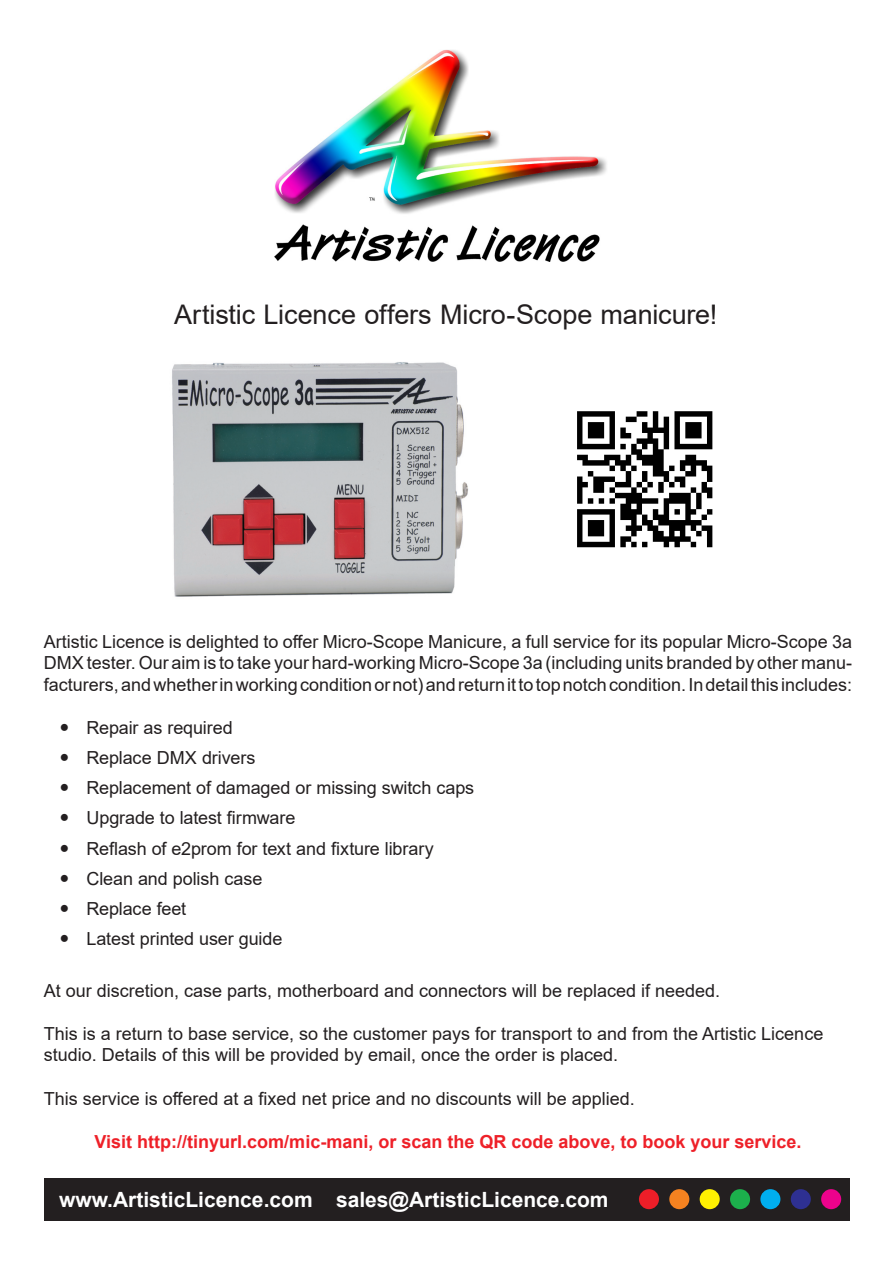
<style>
.page{position:relative;width:893px;height:1263px;background:#fff}
.page>*{position:absolute;margin:0;border:0;box-sizing:border-box;transform-origin:0 0}
.t1{font:27px "Arial";letter-spacing:-.005em;color:#231f20}
.t2{font:700 21px "Arial";color:#fff}
.Bullet_list{font:18px/21.6px "Arial";color:#231f20;text-align:justify}
.t3{font:700 18px "Arial";color:#ee2028}
</style>
<div class="page">
<img style="left:275px;top:49px;width:332px;height:212px">
<div style="left:44px;top:1178px;width:806px;height:42px;background:#231f20"></div>
<div style="left:639px;top:1189px;width:20px;height:20px;background:#ed1e28;border-radius:50%"></div>
<div style="left:669px;top:1189px;width:20px;height:20px;background:#f58220;border-radius:50%"></div>
<div style="left:700px;top:1189px;width:20px;height:20px;background:#fff101;border-radius:50%"></div>
<div style="left:730px;top:1189px;width:20px;height:20px;background:#1cb04c;border-radius:50%"></div>
<div style="left:760px;top:1189px;width:20px;height:20px;background:#00aeef;border-radius:50%"></div>
<div style="left:791px;top:1189px;width:20px;height:20px;background:#2e3092;border-radius:50%"></div>
<div style="left:821px;top:1189px;width:20px;height:20px;background:#ed028c;border-radius:50%"></div>
<img style="left:172px;top:362px;width:297px;height:235px">
<img style="left:577px;top:411px;width:136px;height:137px">
<p class="t1" style="left:174px;top:296px;width:545px">Artistic Licence offers Micro-Scope manicure!</p>
<p class="Bullet_list" style="left:44px;top:630px;width:810px">Artistic Licence is delighted to offer Micro-Scope Manicure, a full service for its popular Micro-Scope 3a DMX tester. Our aim is to take your hard-working Micro-Scope 3a (including units branded by other manu&shy;facturers, and whether in working condition or not) and return it to top notch condition. In detail this includes:</p>
<p class="Bullet_list" style="left:86px;top:717px;width:148px">Repair as required</p>
<p class="Bullet_list" style="left:86px;top:747px;width:171px">Replace DMX drivers</p>
<p class="Bullet_list" style="left:86px;top:777px;width:389px">Replacement of damaged or missing switch caps</p>
<p class="Bullet_list" style="left:86px;top:807px;width:210px">Upgrade to latest firmware</p>
<p class="Bullet_list" style="left:86px;top:837px;width:349px">Reflash of e2prom for text and fixture library</p>
<p class="Bullet_list" style="left:86px;top:867px;width:177px">Clean and polish case</p>
<p class="Bullet_list" style="left:86px;top:897px;width:101px">Replace feet</p>
<p class="Bullet_list" style="left:86px;top:928px;width:198px">Latest printed user guide</p>
<p class="Bullet_list" style="left:44px;top:979px;width:678px">At our discretion, case parts, motherboard and connectors will be replaced if needed.</p>
<p class="Bullet_list" style="left:44px;top:1022px;width:781px">This is a return to base service, so the customer pays for transport to and from the Artistic Licence studio. Details of this will be provided by email, once the order is placed.</p>
<p class="Bullet_list" style="left:44px;top:1087px;width:592px">This service is offered at a fixed net price and no discounts will be applied.</p>
<p class="t3" style="left:95px;top:1129px;width:708px">Visit http://tinyurl.com/mic-mani, or scan the QR code above, to book your service.</p>
<p class="t2" style="left:59px;top:1185px;width:551px">www.ArtisticLicence.com sales@ArtisticLicence.com</p>
</div>
